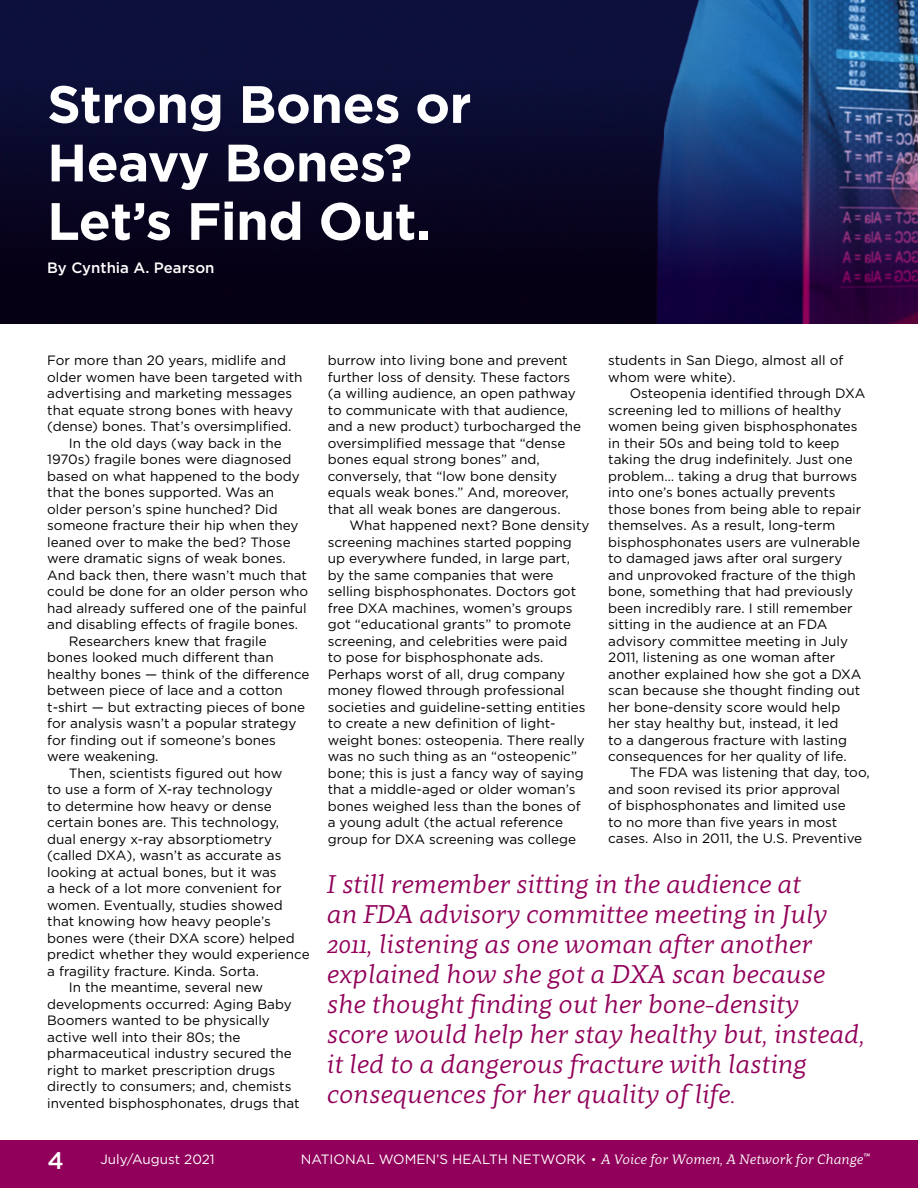
<style>
.page{position:relative;width:918px;height:1188px;background:#fff}
.page>*{position:absolute;margin:0;border:0;box-sizing:border-box;transform-origin:0 0}
.t1{font:700 52.5px/58.5px "Gotham";letter-spacing:-.01em;color:#fff}
.t2{font:italic 25.5px/30px "Clavo";color:#91005a}
.t3{font:500 24px "Gotham";color:#fff}
.t4{font:500 15px "Gotham";color:#fff}
.t5{font:13.5px/16.5px "Gotham";color:#000}
.t6{font:italic 13.5px "Clavo";color:#fff}
.t7{font:13.5px "Gotham";color:#fff}
.s1{font-family:"Gotham";font-style:normal}
.s2{font-family:"ITC Franklin Gothic Std";font-weight:500;font-style:normal}
</style>
<div class="page">
<img style="left:0;top:0;width:918px;height:81px">
<svg style="left:0;top:81px;width:918px;height:243px;background:#0f0f34"></svg>
<div style="left:0;top:1140px;width:918px;height:48px;background:#91005a"></div>
<h1 class="t1" style="left:47px;top:74px;width:426px">Strong Bones or<br>Heavy Bones?<br>Let’s Find Out.</h1>
<p class="t4" style="left:47px;top:259px;width:169px">By Cynthia A. Pearson</p>
<p class="t5" style="left:47px;top:352px;width:240px">For more than 20 years, midlife and</p>
<p class="t5" style="left:47px;top:369px;width:257px">older women have been targeted with</p>
<p class="t5" style="left:47px;top:385px;width:246px">advertising and marketing messages</p>
<p class="t5" style="left:47px;top:402px;width:247px">that equate strong bones with heavy</p>
<p class="t5" style="left:47px;top:418px;width:246px">(dense) bones. That’s oversimplified.</p>
<p class="t5" style="left:69px;top:435px;width:215px">In the old days (way back in the</p>
<p class="t5" style="left:47px;top:451px;width:246px">1970s) fragile bones were diagnosed</p>
<p class="t5" style="left:47px;top:467px;width:254px">based on what happened to the body</p>
<p class="t5" style="left:47px;top:484px;width:229px">that the bones supported. Was an</p>
<p class="t5" style="left:47px;top:500px;width:232px">older person’s spine hunched? Did</p>
<p class="t5" style="left:47px;top:517px;width:253px">someone fracture their hip when they</p>
<p class="t5" style="left:47px;top:533px;width:245px">leaned over to make the bed? Those</p>
<p class="t5" style="left:47px;top:550px;width:240px">were dramatic signs of weak bones.</p>
<p class="t5" style="left:47px;top:566px;width:261px">And back then, there wasn’t much that</p>
<p class="t5" style="left:47px;top:583px;width:263px">could be done for an older person who</p>
<p class="t5" style="left:47px;top:599px;width:261px">had already suffered one of the painful</p>
<p class="t5" style="left:47px;top:616px;width:253px">and disabling effects of fragile bones.</p>
<p class="t5" style="left:69px;top:632px;width:199px">Researchers knew that fragile</p>
<p class="t5" style="left:47px;top:649px;width:228px">bones looked much different than</p>
<p class="t5" style="left:47px;top:665px;width:264px">healthy bones — think of the difference</p>
<p class="t5" style="left:47px;top:682px;width:237px">between piece of lace and a cotton</p>
<p class="t5" style="left:47px;top:698px;width:259px">t-shirt — but extracting pieces of bone</p>
<p class="t5" style="left:47px;top:715px;width:251px">for analysis wasn’t a popular strategy</p>
<p class="t5" style="left:47px;top:731px;width:230px">for finding out if someone’s bones</p>
<p class="t5" style="left:47px;top:748px;width:113px">were weakening.</p>
<p class="t5" style="left:69px;top:764px;width:215px">Then, scientists figured out how</p>
<p class="t5" style="left:47px;top:781px;width:227px">to use a form of X-ray technology</p>
<p class="t5" style="left:47px;top:797px;width:226px">to determine how heavy or dense</p>
<p class="t5" style="left:47px;top:814px;width:233px">certain bones are. This technology,</p>
<p class="t5" style="left:47px;top:830px;width:226px">dual energy x-ray absorptiometry</p>
<p class="t5" style="left:47px;top:847px;width:236px">(called DXA), wasn’t as accurate as</p>
<p class="t5" style="left:47px;top:863px;width:231px">looking at actual bones, but it was</p>
<p class="t5" style="left:47px;top:880px;width:236px">a heck of a lot more convenient for</p>
<p class="t5" style="left:47px;top:896px;width:237px">women. Eventually, studies showed</p>
<p class="t5" style="left:47px;top:913px;width:225px">that knowing how heavy people’s</p>
<p class="t5" style="left:47px;top:929px;width:249px">bones were (their DXA score) helped</p>
<p class="t5" style="left:47px;top:946px;width:264px">predict whether they would experience</p>
<p class="t5" style="left:47px;top:962px;width:213px">a fragility fracture. Kinda. Sorta.</p>
<p class="t5" style="left:69px;top:979px;width:196px">In the meantime, several new</p>
<p class="t5" style="left:47px;top:995px;width:246px">developments occurred: Aging Baby</p>
<p class="t5" style="left:47px;top:1012px;width:224px">Boomers wanted to be physically</p>
<p class="t5" style="left:47px;top:1028px;width:195px">active well into their 80s; the</p>
<p class="t5" style="left:47px;top:1045px;width:246px">pharmaceutical industry secured the</p>
<p class="t5" style="left:47px;top:1061px;width:229px">right to market prescription drugs</p>
<p class="t5" style="left:47px;top:1078px;width:246px">directly to consumers; and, chemists</p>
<p class="t5" style="left:47px;top:1094px;width:254px">invented bisphosphonates, drugs that</p>
<p class="t5" style="left:328px;top:352px;width:255px">burrow into living bone and prevent further loss of density. These factors (a willing audience, an open pathway to communicate with that audience, and a new product) turbocharged the oversimplified message that “dense bones equal strong bones” and, conversely, that “low bone density equals weak bones.” And, moreover, that all weak bones are dangerous.</p>
<p class="t5" style="left:328px;top:517px;width:263px;text-indent:22px">What happened next? Bone density screening machines started popping up everywhere funded, in large part, by the same companies that were selling bisphosphonates. Doctors got free DXA machines, women’s groups got “educational grants” to promote screening, and celebrities were paid<br>to pose for bisphosphonate ads.<br>Perhaps worst of all, drug company money flowed through professional societies and guideline-setting entities to create a new definition of light&shy;weight bones: osteopenia. There really was no such thing as an “osteopenic” bone; this is just a fancy way of saying that a middle-aged or older woman’s bones weighed less than the bones of a young adult (the actual reference group for DXA screening was college</p>
<p class="t5" style="left:608px;top:352px;width:237px">students in San Diego, almost all of whom were white).</p>
<p class="t5" style="left:608px;top:385px;width:259px;text-indent:22px">Osteopenia identified through DXA screening led to millions of healthy women being given bisphosphonates in their 50s and being told to keep taking the drug indefinitely. Just one problem… taking a drug that burrows into one’s bones actually prevents those bones from being able to repair themselves. As a result, long-term bisphosphonates users are vulnerable to damaged jaws after oral surgery and unprovoked fracture of the thigh bone, something that had previously been incredibly rare. I still remember sitting in the audience at an FDA advisory committee meeting in July 2011, listening as one woman after another explained how she got a DXA scan because she thought finding out her bone-density score would help her stay healthy but, instead, it led<br>to a dangerous fracture with lasting consequences for her quality of life.</p>
<p class="t5" style="left:608px;top:764px;width:263px;text-indent:22px">The FDA was listening that day, too, and soon revised its prior approval<br>of bisphosphonates and limited use<br>to no more than five years in most cases. Also in 2011, the U.S. Preventive</p>
<p class="t2" style="left:327px;top:868px;width:540px">I still remember sitting in the audience at<br>an FDA advisory committee meeting in July 2011, listening as one woman after another explained how she got a DXA scan because she thought finding out her bone-density score would help her stay healthy but, instead, it led to a dangerous fracture with lasting consequences for her quality of life.</p>
<h3 class="t3" style="left:47px;top:1147px;width:18px">4</h3>
<p class="t7" style="left:100px;top:1151px;width:116px">July/August 2021</p>
<p class="t6" style="left:301px;top:1149px;width:571px"><span class="s1">NATIONAL WOMEN’S HEALTH NETWORK</span> <span class="s2">•</span> A Voice for Women, A Network for Change<sup>™</sup></p>
</div>
